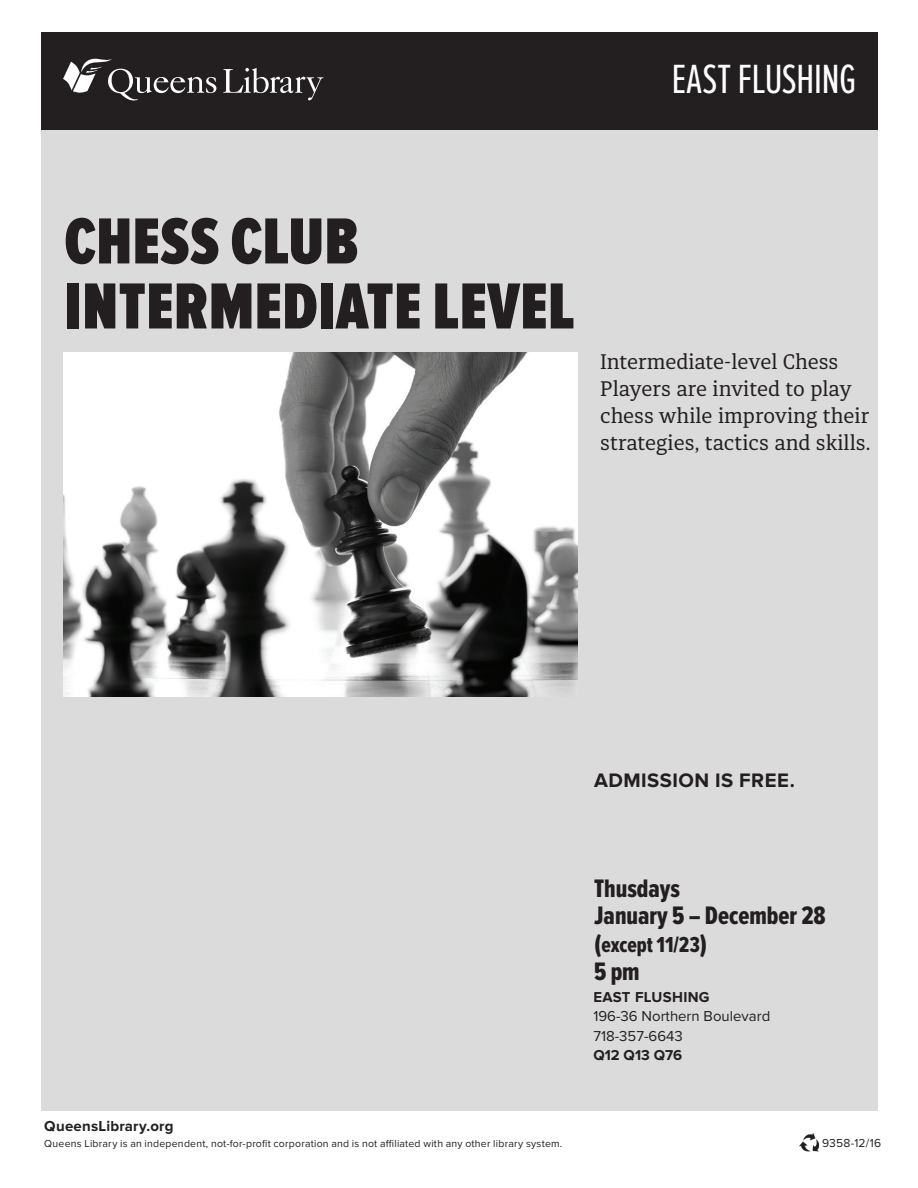
<style>
.page{position:relative;width:918px;height:1188px;background:#fff}
.page>*{position:absolute;margin:0;border:0;box-sizing:border-box;transform-origin:0 0}
.Post_BODY{font:900 67.5px/64.9px "Proxima Nova Ex Cn";letter-spacing:.005em;color:#231f20}
.category_name{font:42.3px "Proxima Nova Ex Cn";letter-spacing:-.02em;color:#fff}
.Dates{font:26.25px/27.6px "Proxima Nova Ex Cn Extrabld";color:#231f20}
.Dates-2{font:22.5px "Proxima Nova Ex Cn Extrabld";color:#231f20}
.Post_BODY-2{font:21px/27px "Diaria Pro";color:#231f20}
.Admission_Info{font:700 20.25px "Proxima Nova";letter-spacing:.02em;color:#231f20}
.Branch_Name{font:15px/19.5px "Proxima Nova";color:#231f20}
.Footer_-_URL{font:700 15px "Proxima Nova";letter-spacing:.015em;color:#231f20}
.Branch_Name-2{font:700 14.85px "Proxima Nova";color:#231f20}
.Footer_-_URL-2{font:12px "Proxima Nova";letter-spacing:.015em;color:#231f20}
.Footer_-_URL-3{font:10.5px "Proxima Nova";letter-spacing:.02em;color:#231f20}
.s1{font-size:26.25px}
.s2{font-weight:700}
</style>
<div class="page">
<div style="left:41px;top:99px;width:837px;height:1012px;background:#dcdbdc"></div>
<img style="left:799px;top:1133px;width:20px;height:18px">
<div style="left:41px;top:32px;width:837px;height:98px;background:#231f20"></div>
<svg style="left:223px;top:68px;width:100px;height:32px"></svg>
<svg style="left:63px;top:58px;width:153px;height:42px"></svg>
<img style="left:63px;top:353px;width:514px;height:344px">
<p class="category_name" style="left:672px;top:56px;width:186px">EAST FLUSHING</p>
<p class="Post_BODY" style="left:64px;top:214px;width:512px">CHESS CLUB<br>INTERMEDIATE LEVEL</p>
<p class="Post_BODY-2" style="left:600px;top:348px;width:272px">Intermediate-level Chess<br>Players are invited to play chess while improving their strategies, tactics and skills.</p>
<p class="Admission_Info" style="left:594px;top:768px;width:202px">ADMISSION IS FREE.</p>
<p class="Dates" style="left:594px;top:876px;width:233px">Thusdays<br>January 5 – December 28</p>
<p class="Dates-2" style="left:594px;top:932px;width:115px"><span class="s1">(</span>except 11/23<span class="s1">)</span></p>
<p class="Dates" style="left:594px;top:959px;width:47px">5 pm</p>
<p class="Branch_Name" style="left:593px;top:988px;width:178px"><span class="s2">EAST FLUSHING<br></span>196-36 Northern Boulevard<br>718-357-6643</p>
<p class="Branch_Name-2" style="left:593px;top:1046px;width:90px">Q12 Q13 Q76</p>
<p class="Footer_-_URL" style="left:44px;top:1118px;width:131px">QueensLibrary.org</p>
<p class="Footer_-_URL-3" style="left:44px;top:1137px;width:520px">Queens Library is an independent, not-for-profit corporation and is not affiliated with any other library system.</p>
<p class="Footer_-_URL-2" style="left:822px;top:1136px;width:61px">9358-12/16</p>
</div>
